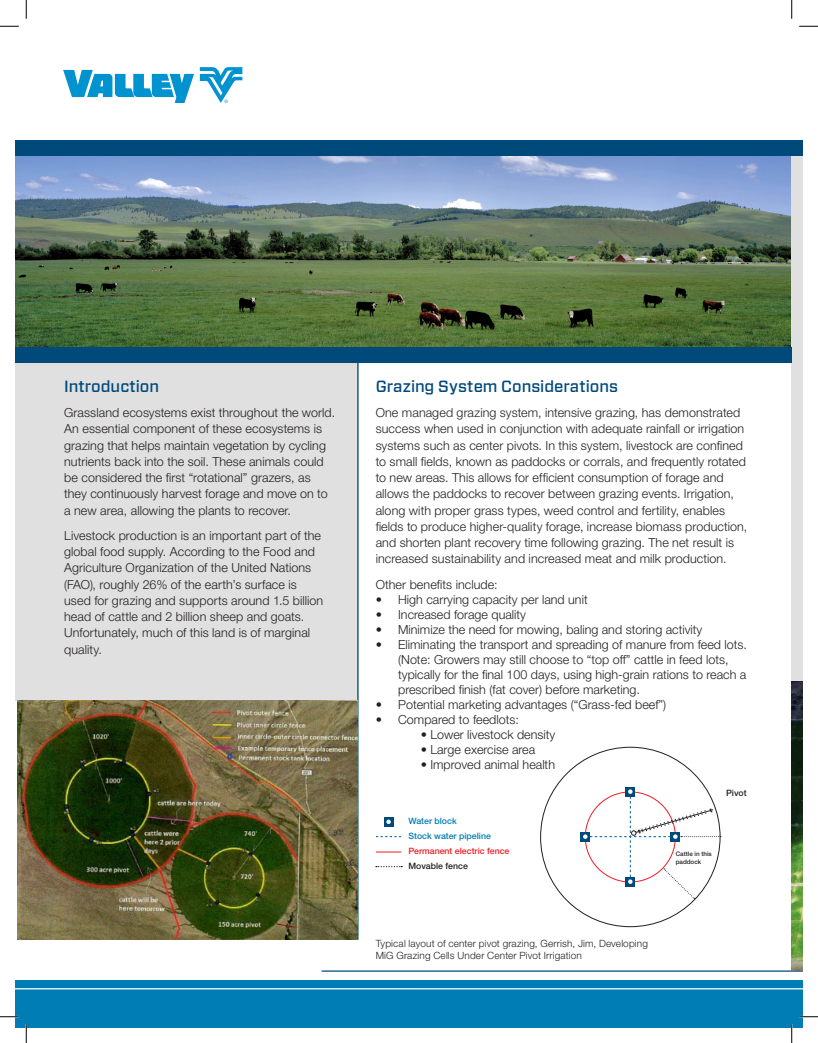
<style>
.page{position:relative;width:818px;height:1043px;background:#fff}
.page>*{position:absolute;margin:0;border:0;box-sizing:border-box;transform-origin:0 0}
.t1{font:500 16.25px "Forza";color:#00497b}
.t2{font:300 12.5px/16.2px "Helvetica Neue LT Pro";letter-spacing:.005em;color:#231f20}
.t3{font:300 10px/12px "Helvetica Neue LT Pro";letter-spacing:.015em;color:#231f20}
.t4{font:500 8.75px "Helvetica Neue LT Pro";color:#007db5}
.t5{font:500 8.75px "Helvetica Neue LT Pro";color:#ee1d23}
.t6{font:500 8.75px "Helvetica Neue LT Pro";color:#231f20}
.t7{font:500 6.25px "Helvetica Neue LT Pro";color:#231f20}
</style>
<div class="page">
<div style="left:15px;top:980px;width:787px;height:48px;background:#007db5"></div>
<div style="left:15px;top:297px;width:343px;height:404px;background:#e0e0e0"></div>
<div style="left:15px;top:151px;width:787px;height:216px;background:#231f20;opacity:.26"></div>
<img style="left:15px;top:156px;width:776px;height:190px">
<div style="left:791px;top:150px;width:11px;height:531px;background:#e0e0e0"></div>
<svg style="left:200px;top:67px;width:42px;height:36px"></svg>
<svg style="left:63px;top:70px;width:131px;height:33px"></svg>
<div style="left:15px;top:140px;width:787px;height:16px;background:#00497b"></div>
<hr style="left:321px;top:970px;width:481px;height:1px;background:#00497b">
<hr style="left:357px;top:362px;width:1px;height:577px;background:#00497b">
<div style="left:15px;top:346px;width:776px;height:16px;background:#00497b"></div>
<svg style="left:376px;top:836px;width:25px;height:1px"></svg>
<div style="left:384px;top:817px;width:9px;height:9px;background:#00497b"></div>
<svg style="left:386px;top:819px;width:5px;height:5px"></svg>
<svg style="left:376px;top:851px;width:25px;height:1px"></svg>
<svg style="left:376px;top:866px;width:26px;height:1px"></svg>
<div style="left:625px;top:787px;width:9px;height:9px;background:#00497b"></div>
<div style="left:580px;top:832px;width:9px;height:9px;background:#00497b"></div>
<svg style="left:583px;top:789px;width:138px;height:110px"></svg>
<img style="left:17px;top:701px;width:341px;height:238px">
<img style="left:791px;top:681px;width:11px;height:289px">
<svg style="left:0;top:25px;width:19px;height:2px"></svg>
<svg style="left:799px;top:25px;width:19px;height:2px"></svg>
<svg style="left:0;top:1015px;width:19px;height:2px"></svg>
<svg style="left:799px;top:1015px;width:19px;height:2px"></svg>
<svg style="left:25px;top:0;width:2px;height:19px"></svg>
<svg style="left:25px;top:1024px;width:2px;height:18px"></svg>
<svg style="left:791px;top:0;width:1px;height:19px"></svg>
<svg style="left:790px;top:1024px;width:2px;height:18px"></svg>
<p class="t1" style="left:64px;top:375px;width:96px">Introduction</p>
<p class="t2" style="left:64px;top:404px;width:272px">Grassland ecosystems exist throughout the world.<br>An essential component of these ecosystems is grazing that helps maintain vegetation by cycling nutrients back into the soil. These animals could be considered the first “rotational” grazers, as they continuously harvest forage and move on to a new area, allowing the plants to recover.</p>
<p class="t2" style="left:64px;top:527px;width:260px">Livestock production is an important part of the global food supply. According to the Food and Agriculture Organization of the United Nations (FAO), roughly 26% of the earth’s surface is used for grazing and supports around 1.5 billion head of cattle and 2 billion sheep and goats.<br>Unfortunately, much of this land is of marginal quality.</p>
<p class="t1" style="left:375px;top:375px;width:244px">Grazing System Considerations</p>
<p class="t2" style="left:375px;top:404px;width:373px">One managed grazing system, intensive grazing, has demonstrated success when used in conjunction with adequate rainfall or irrigation systems such as center pivots. In this system, livestock are confined to small fields, known as paddocks or corrals, and frequently rotated to new areas. This allows for efficient consumption of forage and allows the paddocks to recover between grazing events. Irrigation, along with proper grass types, weed control and fertility, enables fields to produce higher-quality forage, increase biomass production, and shorten plant recovery time following grazing. The net result is increased sustainability and increased meat and milk production.</p>
<p class="t2" style="left:375px;top:575px;width:123px">Other benefits include:</p>
<p class="t2" style="left:375px;top:590px;width:213px">• High carrying capacity per land unit</p>
<p class="t2" style="left:375px;top:605px;width:152px">• Increased forage quality</p>
<p class="t2" style="left:375px;top:620px;width:328px">• Minimize the need for mowing, baling and storing activity</p>
<p class="t2" style="left:398px;top:636px;width:350px;line-height:15px;text-indent:-22px">• Eliminating the transport and spreading of manure from feed lots. (Note: Growers may still choose to “top off” cattle in feed lots, typically for the final 100 days, using high-grain rations to reach a prescribed finish (fat cover) before marketing.</p>
<p class="t2" style="left:375px;top:695px;width:292px">• Potential marketing advantages (“Grass-fed beef”)</p>
<p class="t2" style="left:375px;top:710px;width:145px">• Compared to feedlots:</p>
<p class="t2" style="left:420px;top:725px;width:136px">• Lower livestock density</p>
<p class="t2" style="left:420px;top:740px;width:116px">• Large exercise area</p>
<p class="t2" style="left:420px;top:755px;width:136px">• Improved animal health</p>
<p class="t4" style="left:408px;top:816px;width:50px">Water block</p>
<p class="t4" style="left:408px;top:831px;width:84px">Stock water pipeline</p>
<p class="t5" style="left:408px;top:846px;width:102px">Permanent electric fence</p>
<p class="t6" style="left:408px;top:861px;width:61px">Movable fence</p>
<p class="t3" style="left:375px;top:937px;width:274px">Typical layout of center pivot grazing, Gerrish, Jim, Developing<br>MiG Grazing Cells Under Center Pivot Irrigation</p>
<p class="t6" style="left:726px;top:787px;width:22px">Pivot</p>
<p class="t7" style="left:675px;top:850px;width:38px">Cattle in this</p>
<p class="t7" style="left:675px;top:857px;width:27px">paddock</p>
</div>
